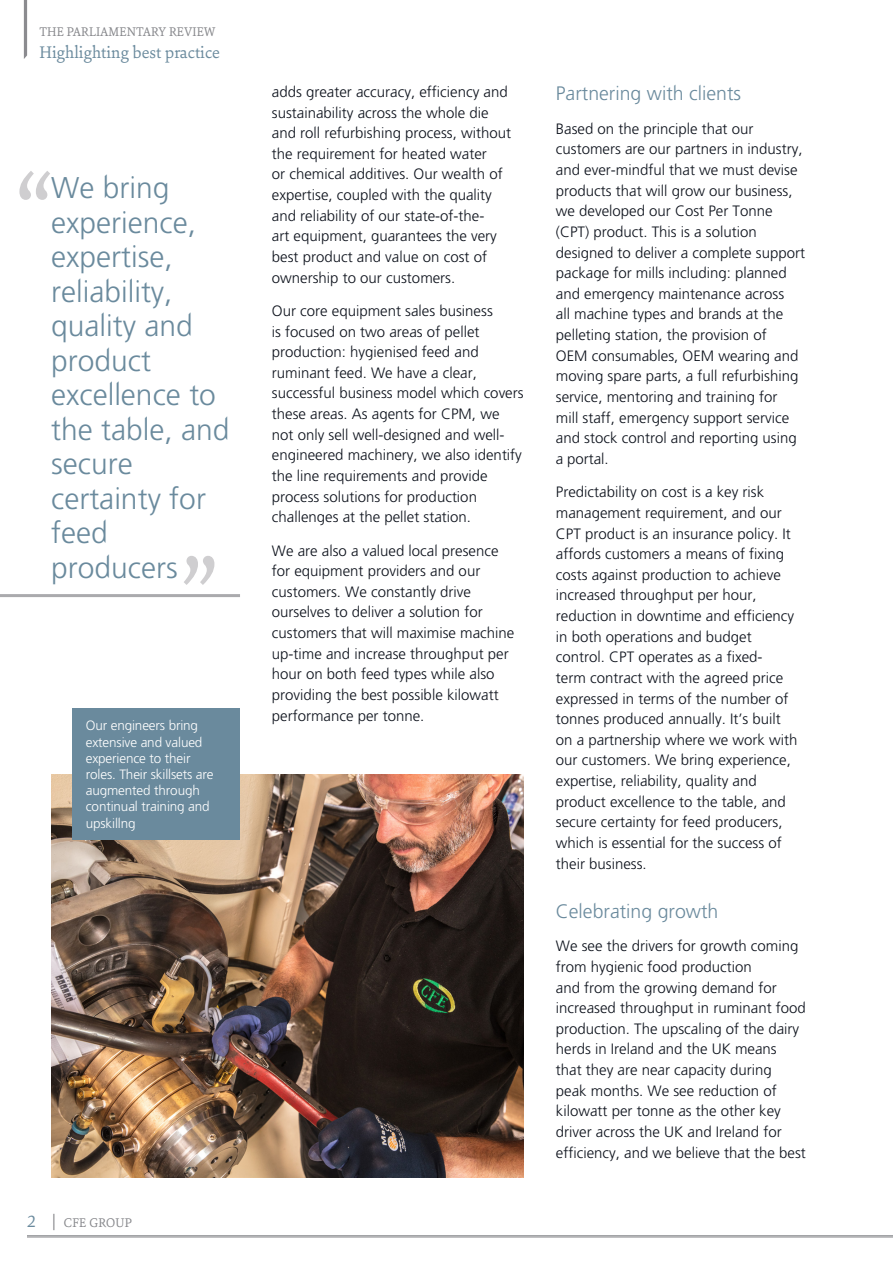
<style>
.page{position:relative;width:893px;height:1263px;background:#fff}
.page>*{position:absolute;margin:0;border:0;box-sizing:border-box;transform-origin:0 0}
.Pull_quote_-_marks{font:114px "Sina Nova";color:#cfced0}
.Pull_quote_left{font:300 30px/34.5px "Freeway";color:#6a8a9d}
.t1{font:300 19.5px "Freeway";color:#6a8a9d}
.t2{font:18px "Sina Nova";color:#6a8a9d}
.Text{font:300 15px/20.7px "Freeway";color:#0d121c}
.Figure_legend{font:300 13.5px/16.2px "Freeway";letter-spacing:-.01em;color:#fff}
.t3{font:13.5px "Sina Nova";color:#85868a}
.s1{font-size:18px;color:#6a8a9d}
.s2{font-size:18px}
</style>
<div class="page">
<svg style="left:24px;top:0;width:3px;height:59px"></svg>
<hr style="left:27px;top:1235px;width:866px;height:1px;background:#85868a">
<hr style="left:27px;top:1237px;width:866px;height:1px;background:#85868a">
<img style="left:51px;top:774px;width:473px;height:404px">
<div style="left:72px;top:708px;width:168px;height:131px;background:#6a8a9d"></div>
<hr style="left:0;top:594px;width:240px;height:3px;background:#aaaaad">
<p class="t3" style="left:40px;top:23px;width:178px">THE PARLIAMENTARY REVIEW</p>
<p class="t2" style="left:39px;top:40px;width:182px">Highlighting best practice</p>
<p class="Pull_quote_-_marks" style="left:18px;top:136px;width:35px">“</p>
<p class="Pull_quote_left" style="left:51px;top:170px;width:180px">We bring experience, expertise, reliability, quality and product excellence to the table, and secure certainty for feed producers</p>
<p class="Pull_quote_-_marks" style="left:216px;top:620px;width:35px;rotate:-180deg">“</p>
<p class="Figure_legend" style="left:86px;top:718px;width:129px">Our engineers bring extensive and valued experience to their roles. Their skillsets are augmented through continual training and upskillng</p>
<p class="t3" style="left:27px;top:1213px;width:106px"><span class="s1">2</span> <span class="s2">|</span> CFE GROUP</p>
<p class="Text" style="left:272px;top:81px;width:241px">adds greater accuracy, efficiency and sustainability across the whole die and roll refurbishing process, without the requirement for heated water<br>or chemical additives. Our wealth of expertise, coupled with the quality and reliability of our state-of-the-<br>art equipment, guarantees the very best product and value on cost of ownership to our customers.</p>
<p class="Text" style="left:272px;top:300px;width:253px">Our core equipment sales business<br>is focused on two areas of pellet production: hygienised feed and ruminant feed. We have a clear, successful business model which covers these areas. As agents for CPM, we not only sell well-designed and well&shy;engineered machinery, we also identify the line requirements and provide process solutions for production challenges at the pellet station.</p>
<p class="Text" style="left:272px;top:540px;width:244px">We are also a valued local presence for equipment providers and our customers. We constantly drive ourselves to deliver a solution for customers that will maximise machine up-time and increase throughput per hour on both feed types while also providing the best possible kilowatt performance per tonne.</p>
<h1 class="t1" style="left:556px;top:83px;width:187px">Partnering with clients</h1>
<p class="Text" style="left:556px;top:118px;width:251px">Based on the principle that our customers are our partners in industry, and ever-mindful that we must devise products that will grow our business, we developed our Cost Per Tonne (CPT) product. This is a solution designed to deliver a complete support package for mills including: planned and emergency maintenance across<br>all machine types and brands at the pelleting station, the provision of<br>OEM consumables, OEM wearing and moving spare parts, a full refurbishing service, mentoring and training for<br>mill staff, emergency support service and stock control and reporting using a portal.</p>
<p class="Text" style="left:556px;top:482px;width:243px">Predictability on cost is a key risk management requirement, and our CPT product is an insurance policy. It affords customers a means of fixing costs against production to achieve increased throughput per hour, reduction in downtime and efficiency in both operations and budget control. CPT operates as a fixed-<br>term contract with the agreed price expressed in terms of the number of tonnes produced annually. It’s built on a partnership where we work with our customers. We bring experience, expertise, reliability, quality and product excellence to the table, and secure certainty for feed producers, which is essential for the success of their business.</p>
<h1 class="t1" style="left:556px;top:900px;width:164px">Celebrating growth</h1>
<p class="Text" style="left:556px;top:936px;width:252px">We see the drivers for growth coming from hygienic food production<br>and from the growing demand for increased throughput in ruminant food production. The upscaling of the dairy herds in Ireland and the UK means that they are near capacity during peak months. We see reduction of kilowatt per tonne as the other key driver across the UK and Ireland for efficiency, and we believe that the best</p>
</div>
